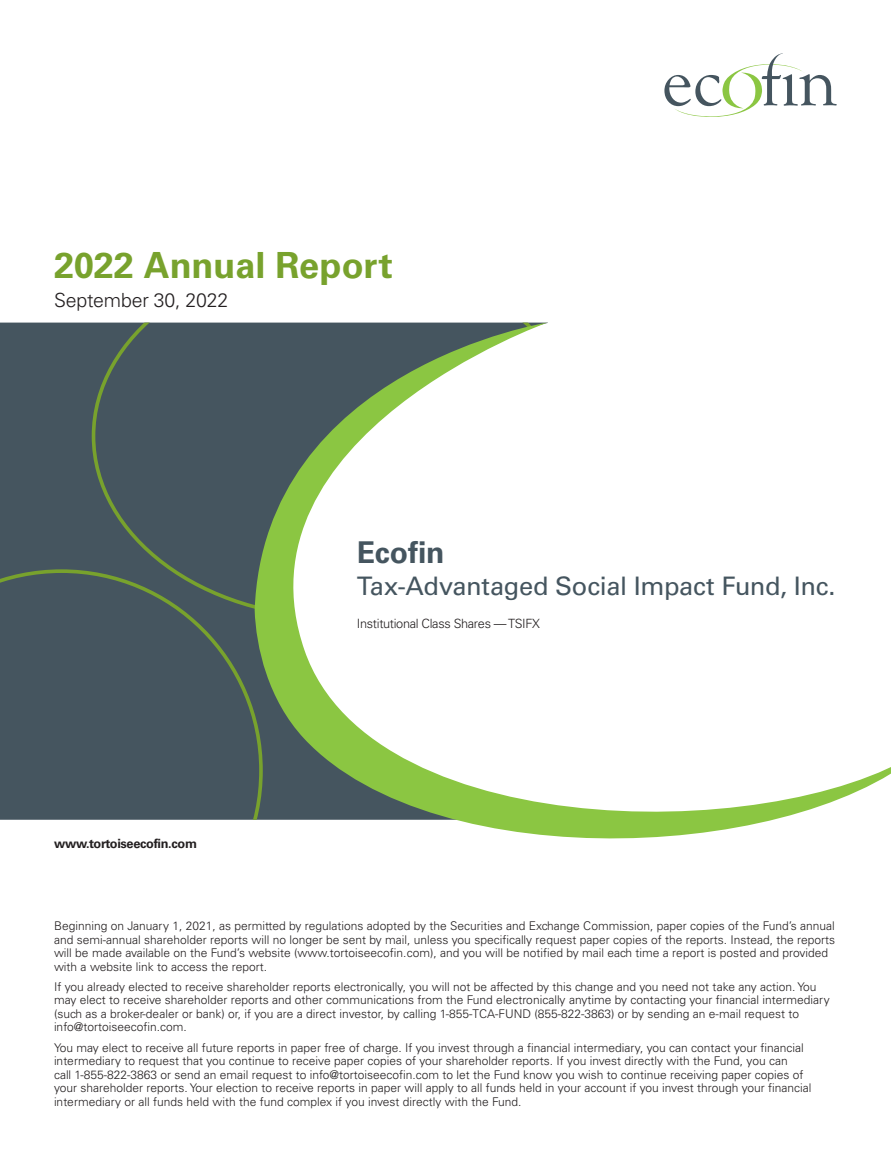
<style>
.page{position:relative;width:891px;height:1161px;background:#fff}
.page>*{position:absolute;margin:0;border:0;box-sizing:border-box;transform-origin:0 0}
.t1{font:700 36px "Univers LT Std";color:#78a22d}
.t2{font:700 30px "Univers LT Std";color:#45555f}
.t3{font:25.5px "Univers LT Std";letter-spacing:-.015em;color:#45555f}
.t4{font:300 19.5px "Univers LT Std";letter-spacing:-.01em;color:#231f20}
.t5{font:300 12.75px "Univers LT Std";letter-spacing:-.025em;color:#231f20}
.t6{font:700 12.75px "Univers LT Std";letter-spacing:-.025em;color:#231f20}
.t7{font:300 12px/13.5px "Univers LT Std";color:#231f20}
</style>
<div class="page">
<div style="left:0;top:323px;width:92px;height:246px;background:#45555f"></div>
<div style="left:92px;top:323px;width:139px;height:246px;background:#45555f"></div>
<div style="left:0;top:569px;width:231px;height:251px;background:#45555f"></div>
<svg style="left:231px;top:323px;width:660px;height:516px"></svg>
<svg style="left:664px;top:53px;width:173px;height:64px"></svg>
<h1 class="t1" style="left:54px;top:244px;width:340px">2022 Annual Report</h1>
<h3 class="t4" style="left:54px;top:288px;width:176px">September 30, 2022</h3>
<p class="t6" style="left:54px;top:836px;width:145px">www.tortoiseecofin.com</p>
<h2 class="t2" style="left:357px;top:535px;width:89px">Ecofin</h2>
<h3 class="t3" style="left:357px;top:571px;width:480px">Tax-Advantaged Social Impact Fund, Inc.</h3>
<p class="t5" style="left:357px;top:616px;width:185px">Institutional Class Shares — TSIFX</p>
<p class="t7" style="left:54px;top:919px;width:783px">Beginning on January 1, 2021, as permitted by regulations adopted by the Securities and Exchange Commission, paper copies of the Fund’s annual and semi-annual shareholder reports will no longer be sent by mail, unless you specifically request paper copies of the reports. Instead, the reports will be made available on the Fund’s website (www.tortoiseecofin.com), and you will be notified by mail each time a report is posted and provided with a website link to access the report.</p>
<p class="t7" style="left:54px;top:980px;width:777px">If you already elected to receive shareholder reports electronically, you will not be affected by this change and you need not take any action. You may elect to receive shareholder reports and other communications from the Fund electronically anytime by contacting your financial intermediary (such as a broker-dealer or bank) or, if you are a direct investor, by calling 1-855-TCA-FUND (855-822-3863) or by sending an e-mail request to info@tortoiseecofin.com.</p>
<p class="t7" style="left:54px;top:1041px;width:759px">You may elect to receive all future reports in paper free of charge. If you invest through a financial intermediary, you can contact your financial intermediary to request that you continue to receive paper copies of your shareholder reports. If you invest directly with the Fund, you can<br>call 1-855-822-3863 or send an email request to info@tortoiseecofin.com to let the Fund know you wish to continue receiving paper copies of your shareholder reports. Your election to receive reports in paper will apply to all funds held in your account if you invest through your financial intermediary or all funds held with the fund complex if you invest directly with the Fund.</p>
</div>
